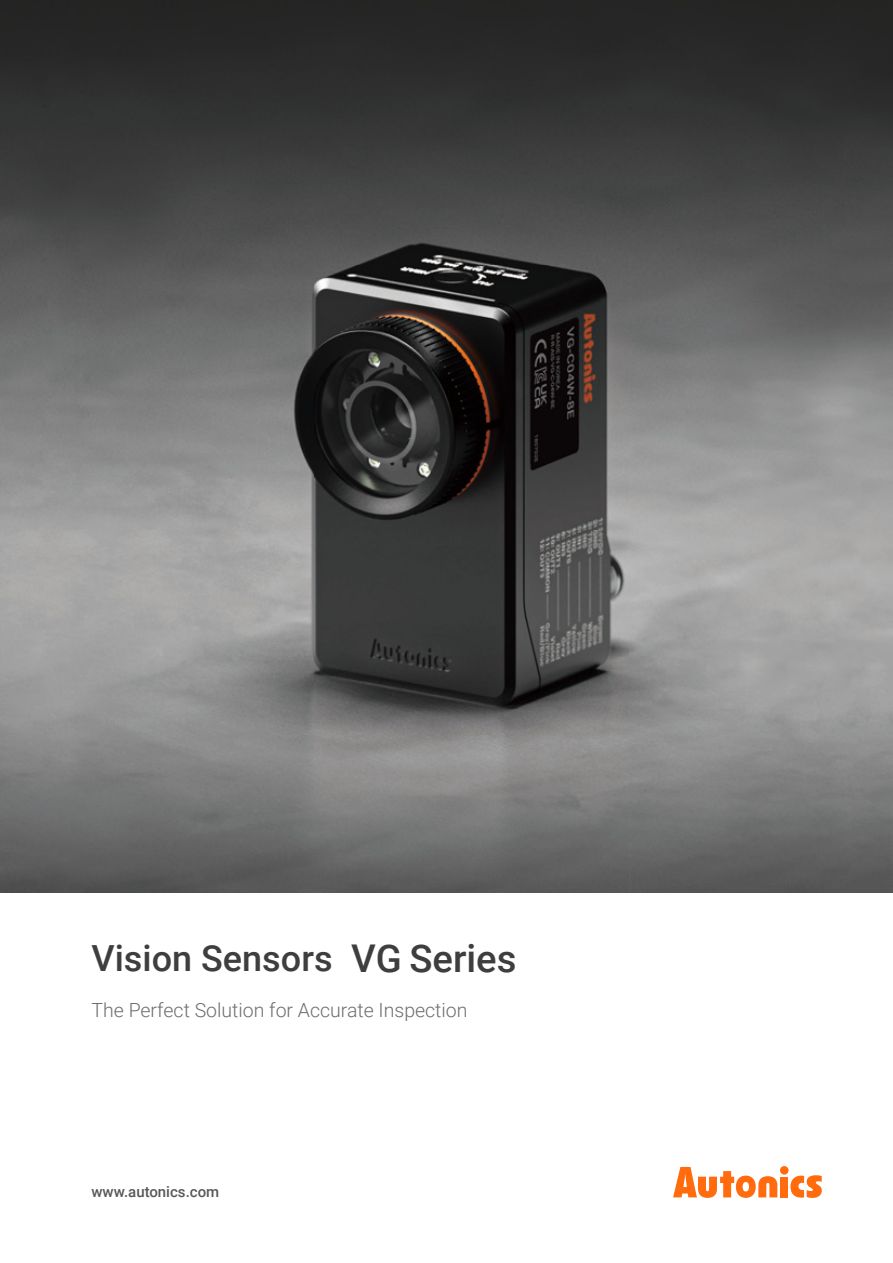
<style>
.page{position:relative;width:893px;height:1263px;background:#fff}
.page>*{position:absolute;margin:0;border:0;box-sizing:border-box;transform-origin:0 0}
.t1{font:500 36px "Roboto";color:#3e3e3f}
.t2{font:300 19.5px "Roboto";color:#6c6d70}
.t3{font:500 15px "Roboto";color:#57585a}
.s1{font-size:38.25px}
</style>
<div class="page">
<img style="left:0;top:0;width:893px;height:893px">
<svg style="left:673px;top:1167px;width:104px;height:31px"></svg>
<div style="left:780px;top:1177px;width:8px;height:20px;background:#ff6b0d"></div>
<div style="left:780px;top:1166px;width:9px;height:8px;background:#ff6b0d;border-radius:50%"></div>
<svg style="left:790px;top:1175px;width:32px;height:23px"></svg>
<h1 class="t1" style="left:91px;top:933px;width:427px">Vision Sensors <span class="s1">VG Series</span></h1>
<p class="t2" style="left:91px;top:996px;width:378px">The Perfect Solution for Accurate Inspection</p>
<p class="t3" style="left:91px;top:1181px;width:129px">www.autonics.com</p>
</div>
